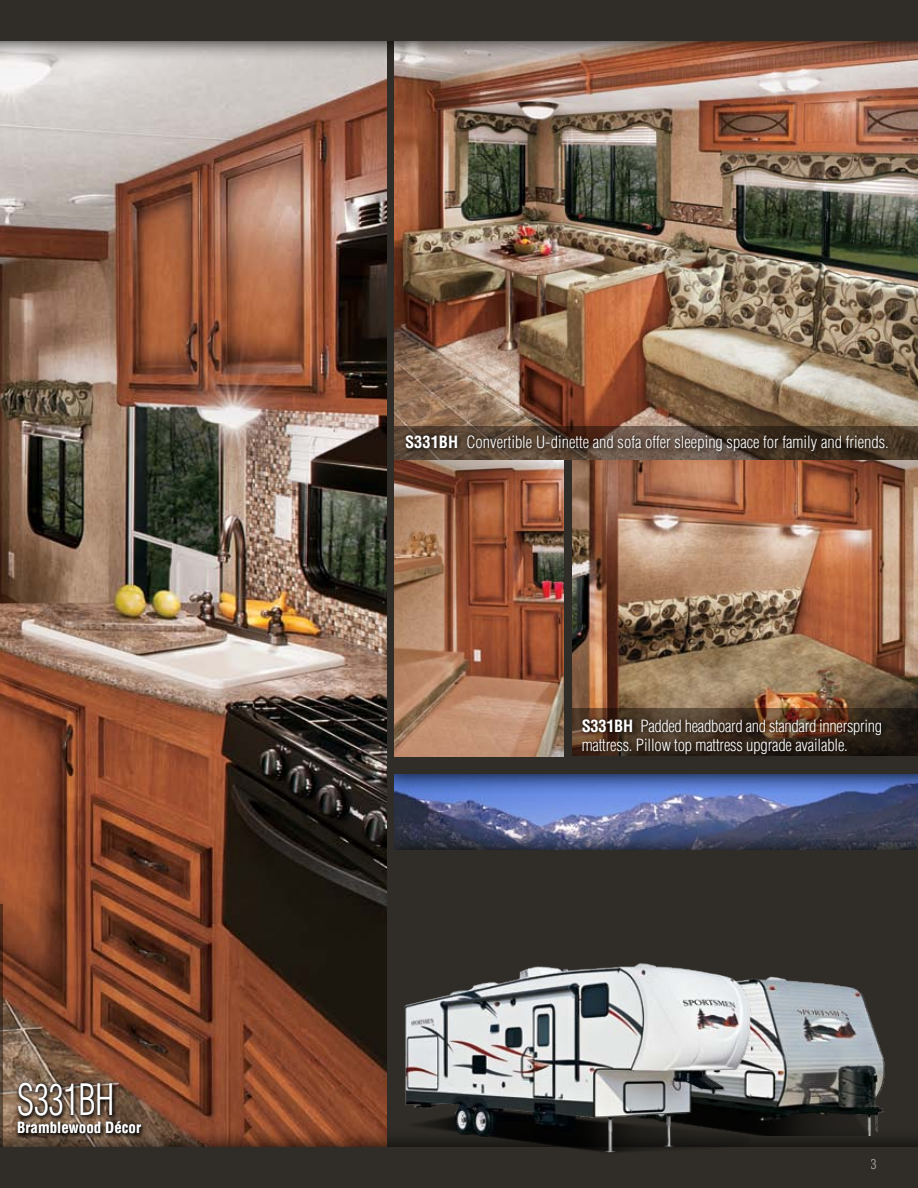
<style>
.page{position:relative;width:918px;height:1188px;background:#fff}
.page>*{position:absolute;margin:0;border:0;box-sizing:border-box;transform-origin:0 0}
.t1{font:300 condensed 42px "Helvetica";color:#fff;scale:.8 1}
.t2{font:300 condensed 16.5px/19.5px "Helvetica";letter-spacing:-.01em;color:#fff}
.t3{font:700 condensed 15px "Helvetica";color:#fff}
.t4{font:condensed 13.5px "Helvetica";color:#fff}
.s1{font-weight:700}
</style>
<div class="page">
<img style="left:571px;top:460px;width:347px;height:248px">
<svg style="left:571px;top:708px;width:347px;height:28px;background:#483222"></svg>
<img style="left:394px;top:794px;width:524px;height:36px">
<svg style="left:394px;top:830px;width:524px;height:21px;background:#3e4359"></svg>
<div style="left:389px;top:851px;width:529px;height:337px;background:#302d28"></div>
<svg style="left:394px;top:736px;width:524px;height:58px;background:#4864a7"></svg>
<div style="left:389px;top:757px;width:529px;height:17px;background:#302d28"></div>
<img style="left:394px;top:460px;width:170px;height:297px">
<div style="left:564px;top:457px;width:7px;height:300px;background:#302d28"></div>
<img style="left:394px;top:61px;width:524px;height:365px">
<svg style="left:394px;top:426px;width:524px;height:34px;background:#523f30"></svg>
<div style="left:387px;top:0;width:7px;height:1188px;background:#302d28"></div>
<img style="left:0;top:61px;width:387px;height:1066px">
<hr style="left:0;top:904px;width:2px;height:247px;background:#302d28">
<svg style="left:402px;top:432px;width:491px;height:25px;background:#4a3a2d"></svg>
<svg style="left:579px;top:716px;width:307px;height:41px;background:#372619"></svg>
<svg style="left:0;top:40px;width:918px;height:21px;background:#9e887e"></svg>
<div style="left:0;top:0;width:918px;height:40px;background:#302d28"></div>
<svg style="left:0;top:1127px;width:918px;height:21px"></svg>
<div style="left:0;top:1148px;width:918px;height:40px;background:#302d28"></div>
<img style="left:773px;top:976px;width:131px;height:160px">
<img style="left:384px;top:949px;width:389px;height:204px">
<svg style="left:15px;top:1080px;width:131px;height:59px;background:#584436"></svg>
<h1 class="t1" style="left:17px;top:1074px;width:123px">S331BH</h1>
<p class="t3" style="left:17px;top:1118px;width:125px">Bramblewood Décor</p>
<p class="t2" style="left:405px;top:432px;width:485px"><span class="s1">S331BH</span> Convertible U-dinette and sofa offer sleeping space for family and friends.</p>
<p class="t2" style="left:582px;top:716px;width:302px"><span class="s1">S331BH</span> Padded headboard and standard innerspring mattress. Pillow top mattress upgrade available.</p>
<p class="t4" style="left:871px;top:1156px;width:8px">3</p>
</div>
